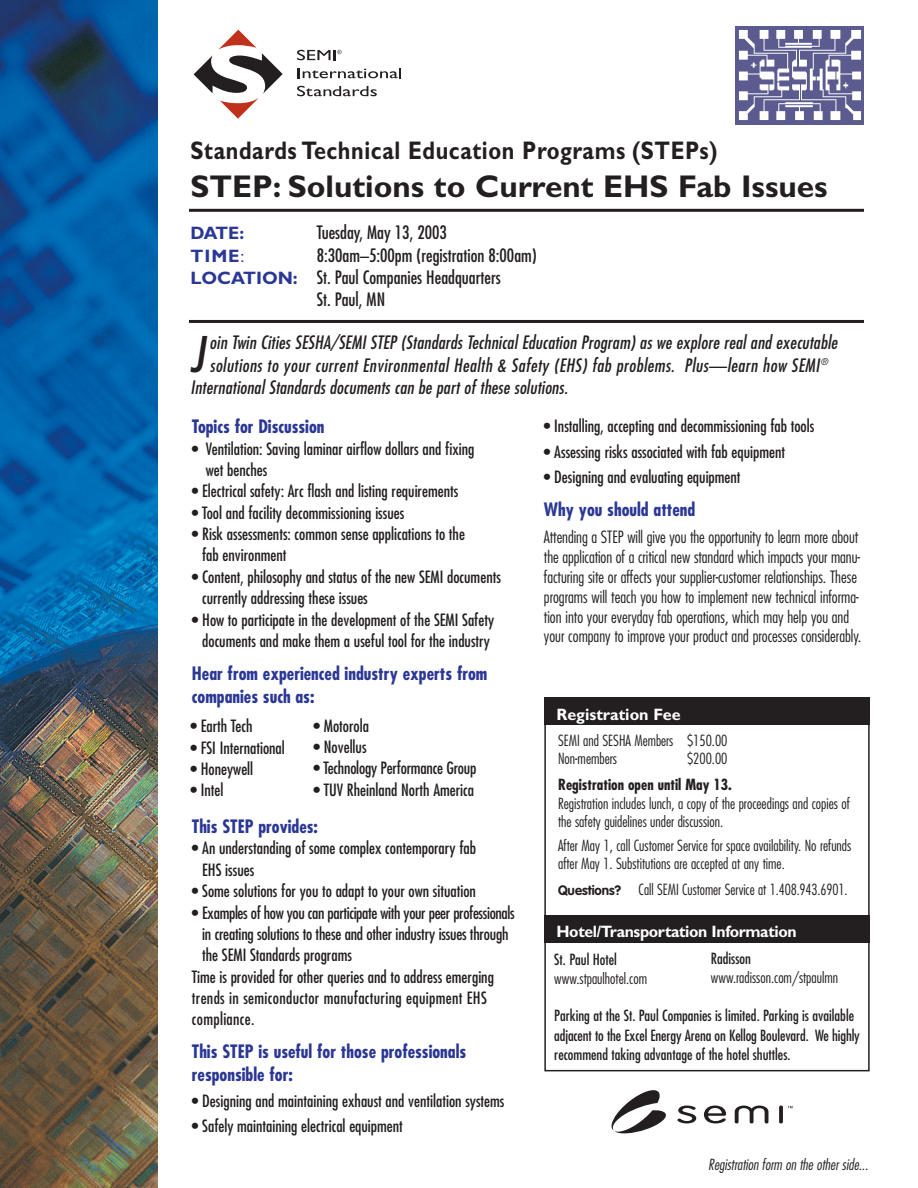
<style>
.page{position:relative;width:918px;height:1188px;background:#fff}
.page>*{position:absolute;margin:0;border:0;box-sizing:border-box;transform-origin:0 0}
.t1{font:italic condensed 47.85px "Futura";color:#231f20}
.t2{font:700 31.5px "Gill Sans";color:#231f20}
.t3{font:700 25.5px "Gill Sans";letter-spacing:.025em;color:#231f20;scale:.85 1}
.t4{font:700 condensed 18px/22.8px "Futura";color:#2b3795}
.t5{font:italic condensed 18px "Futura";letter-spacing:.01em;color:#231f20}
.t6{font:condensed 18px "Futura";color:#231f20}
.t7{font:italic condensed 18px "Futura";letter-spacing:.03em;color:#231f20}
.t8{font:700 18px "Gill Sans";letter-spacing:.03em;color:#2b3795}
.t9{font:condensed 16.5px/21.3px "Futura";color:#231f20}
.t10{font:300 condensed 16.5px/19.8px "Futura";color:#231f20}
.t11{font:condensed 16.5px "Futura";letter-spacing:.02em;color:#231f20}
.t12{font:condensed 16.5px "Futura";letter-spacing:-.02em;color:#231f20}
.t13{font:700 16.5px "Gill Sans";letter-spacing:-.02em;color:#fff;scale:.96 1}
.t14{font:700 16.5px "Gill Sans";color:#fff}
.t15{font:300 condensed 15px/18px "Futura";color:#231f20}
.t16{font:condensed 15px/19.4px "Futura";color:#231f20}
.t17{font:italic 300 condensed 15px "Futura";color:#231f20}
.t18{font:700 condensed 15px "Futura";color:#231f20}
.s1{font-weight:400;font-stretch:condensed}
.s2{font-family:"Gill Sans";font-weight:700;font-stretch:normal;color:#2b3795}
.s3{font-family:"VAG Rounded";font-weight:700;font-stretch:normal;font-size:13.5px}
</style>
<div class="page">
<hr style="left:189px;top:320px;width:675px;height:3px;background:#231f20">
<img style="left:0;top:0;width:158px;height:1188px">
<svg style="left:611px;top:1090px;width:55px;height:44px"></svg>
<svg style="left:677px;top:1106px;width:19px;height:17px"></svg>
<svg style="left:704px;top:1106px;width:22px;height:17px"></svg>
<svg style="left:779px;top:1106px;width:4px;height:17px"></svg>
<svg style="left:735px;top:1106px;width:33px;height:17px"></svg>
<svg style="left:297px;top:50px;width:45px;height:10px"></svg>
<svg style="left:298px;top:68px;width:103px;height:10px"></svg>
<svg style="left:297px;top:86px;width:80px;height:10px"></svg>
<svg style="left:194px;top:30px;width:89px;height:89px"></svg>
<svg style="left:735px;top:27px;width:129px;height:98px"></svg>
<img style="left:736px;top:27px;width:127px;height:97px">
<div style="left:544px;top:702px;width:326px;height:369px;border:2px solid #231f20"></div>
<div style="left:544px;top:698px;width:326px;height:27px;background:#231f20"></div>
<div style="left:544px;top:915px;width:326px;height:28px;background:#231f20"></div>
<hr style="left:189px;top:209px;width:675px;height:3px;background:#231f20">
<h3 class="t3" style="left:191px;top:142px;width:621px">Standards Technical Education Programs (STEPs)</h3>
<h2 class="t2" style="left:191px;top:175px;width:639px">STEP: Solutions to Current EHS Fab Issues</h2>
<p class="t8" style="left:190px;top:227px;width:55px">DATE:</p>
<p class="t6" style="left:317px;top:224px;width:132px">Tuesday, May 13, 2003</p>
<p class="t8" style="left:190px;top:250px;width:55px">TIME<span class="s1">:</span></p>
<p class="t6" style="left:317px;top:247px;width:222px">8:30am–5:00pm (registration 8:00am)</p>
<p class="t6" style="left:190px;top:269px;width:312px"><span class="s2">LOCATION:</span> St. Paul Companies Headquarters</p>
<p class="t6" style="left:317px;top:291px;width:70px">St. Paul, MN</p>
<h1 class="t1" style="left:190px;top:332px;width:16px">J</h1>
<p class="t5" style="left:210px;top:334px;width:629px">oin Twin Cities SESHA/SEMI STEP (Standards Technical Education Program) as we explore real and executable</p>
<p class="t7" style="left:210px;top:357px;width:620px">solutions to your current Environmental Health &amp; Safety (EHS) fab problems. Plus—learn how SEMI <sup>®</sup></p>
<p class="t5" style="left:190px;top:379px;width:379px">International Standards documents can be part of these solutions.</p>
<p class="t4" style="left:192px;top:416px;width:134px">Topics for Discussion</p>
<p class="t9" style="left:206px;top:439px;width:270px;text-indent:-14px">• Ventilation: Saving laminar airflow dollars and fixing wet benches</p>
<p class="t9" style="left:192px;top:482px;width:268px">• Electrical safety: Arc flash and listing requirements</p>
<p class="t9" style="left:192px;top:503px;width:214px">• Tool and facility decommissioning issues</p>
<p class="t9" style="left:202px;top:525px;width:264px;text-indent:-10px">• Risk assessments: common sense applications to the fab environment</p>
<p class="t9" style="left:202px;top:567px;width:300px;text-indent:-10px">• Content, philosophy and status of the new SEMI documents currently addressing these issues</p>
<p class="t9" style="left:192px;top:610px;width:304px;text-align:center">• How to participate in the development of the SEMI Safety documents and make them a useful tool for the industry</p>
<p class="t4" style="left:192px;top:663px;width:297px">Hear from experienced industry experts from companies such as:</p>
<p class="t9" style="left:190px;top:717px;width:63px">• Earth Tech</p>
<p class="t9" style="left:190px;top:738px;width:96px">• FSI International</p>
<p class="t9" style="left:190px;top:759px;width:64px">• Honeywell</p>
<p class="t9" style="left:190px;top:781px;width:34px">• Intel</p>
<p class="t9" style="left:314px;top:716px;width:57px">• Motorola</p>
<p class="t9" style="left:314px;top:737px;width:55px">• Novellus</p>
<p class="t9" style="left:314px;top:759px;width:164px">• Technology Performance Group</p>
<p class="t9" style="left:314px;top:780px;width:162px">• TUV Rheinland North America</p>
<p class="t4" style="left:192px;top:816px;width:128px">This STEP provides:</p>
<p class="t9" style="left:202px;top:839px;width:275px;text-indent:-10px">• An understanding of some complex contemporary fab<br>EHS issues</p>
<p class="t9" style="left:192px;top:882px;width:286px">• Some solutions for you to adapt to your own situation</p>
<p class="t12" style="left:192px;top:905px;width:324px">• Examples of how you can participate with your peer professionals</p>
<p class="t9" style="left:202px;top:924px;width:308px">in creating solutions to these and other industry issues through</p>
<p class="t9" style="left:202px;top:946px;width:151px">the SEMI Standards programs</p>
<p class="t9" style="left:192px;top:967px;width:304px">Time is provided for other queries and to address emerging</p>
<p class="t11" style="left:192px;top:990px;width:296px">trends in semiconductor manufacturing equipment EHS</p>
<p class="t11" style="left:192px;top:1012px;width:64px">compliance.</p>
<p class="t4" style="left:192px;top:1042px;width:276px">This STEP is useful for those professionals responsible for:</p>
<p class="t9" style="left:192px;top:1091px;width:314px">• Designing and maintaining exhaust and ventilation systems</p>
<p class="t9" style="left:192px;top:1117px;width:213px">• Safely maintaining electrical equipment</p>
<p class="t9" style="left:544px;top:417px;width:272px">• Installing, accepting and decommissioning fab tools</p>
<p class="t9" style="left:544px;top:443px;width:243px">• Assessing risks associated with fab equipment</p>
<p class="t9" style="left:544px;top:468px;width:198px">• Designing and evaluating equipment</p>
<p class="t4" style="left:544px;top:500px;width:153px">Why you should attend</p>
<p class="t10" style="left:544px;top:528px;width:319px">Attending a STEP will give you the opportunity to learn more about the application of a critical new standard which impacts your manu&shy;facturing site or affects your supplier-customer relationships. These programs will teach you how to implement new technical informa&shy;tion into your everyday fab operations, which may help you and your company to improve your product and processes considerably.</p>
<p class="t14" style="left:556px;top:709px;width:126px">Registration Fee</p>
<p class="t15" style="left:558px;top:733px;width:171px">SEMI and SESHA Members $150.00<br>Non-members</p>
<p class="t15" style="left:687px;top:751px;width:42px">$200.00</p>
<p class="t18" style="left:558px;top:778px;width:175px">Registration open until May 13.</p>
<p class="t15" style="left:558px;top:796px;width:293px">Registration includes lunch, a copy of the proceedings and copies of the safety guidelines under discussion.</p>
<p class="t15" style="left:558px;top:837px;width:295px">After May 1, call Customer Service for space availability. No refunds after May 1. Substitutions are accepted at any time.</p>
<p class="t15" style="left:558px;top:882px;width:291px"><span class="s3">Questions?</span> Call SEMI Customer Service at 1.408.943.6901.</p>
<p class="t13" style="left:556px;top:926px;width:252px">Hotel/Transportation Information</p>
<p class="t16" style="left:711px;top:950px;width:42px">Radisson</p>
<p class="t15" style="left:711px;top:969px;width:129px">www.radisson.com/stpaulmn</p>
<p class="t16" style="left:554px;top:951px;width:64px">St. Paul Hotel</p>
<p class="t15" style="left:554px;top:970px;width:94px">www.stpaulhotel.com</p>
<p class="t16" style="left:554px;top:1007px;width:307px">Parking at the St. Paul Companies is limited. Parking is available adjacent to the Excel Energy Arena on Kellog Boulevard. We highly recommend taking advantage of the hotel shuttles.</p>
<p class="t17" style="left:708px;top:1158px;width:161px">Registration form on the other side...</p>
</div>
